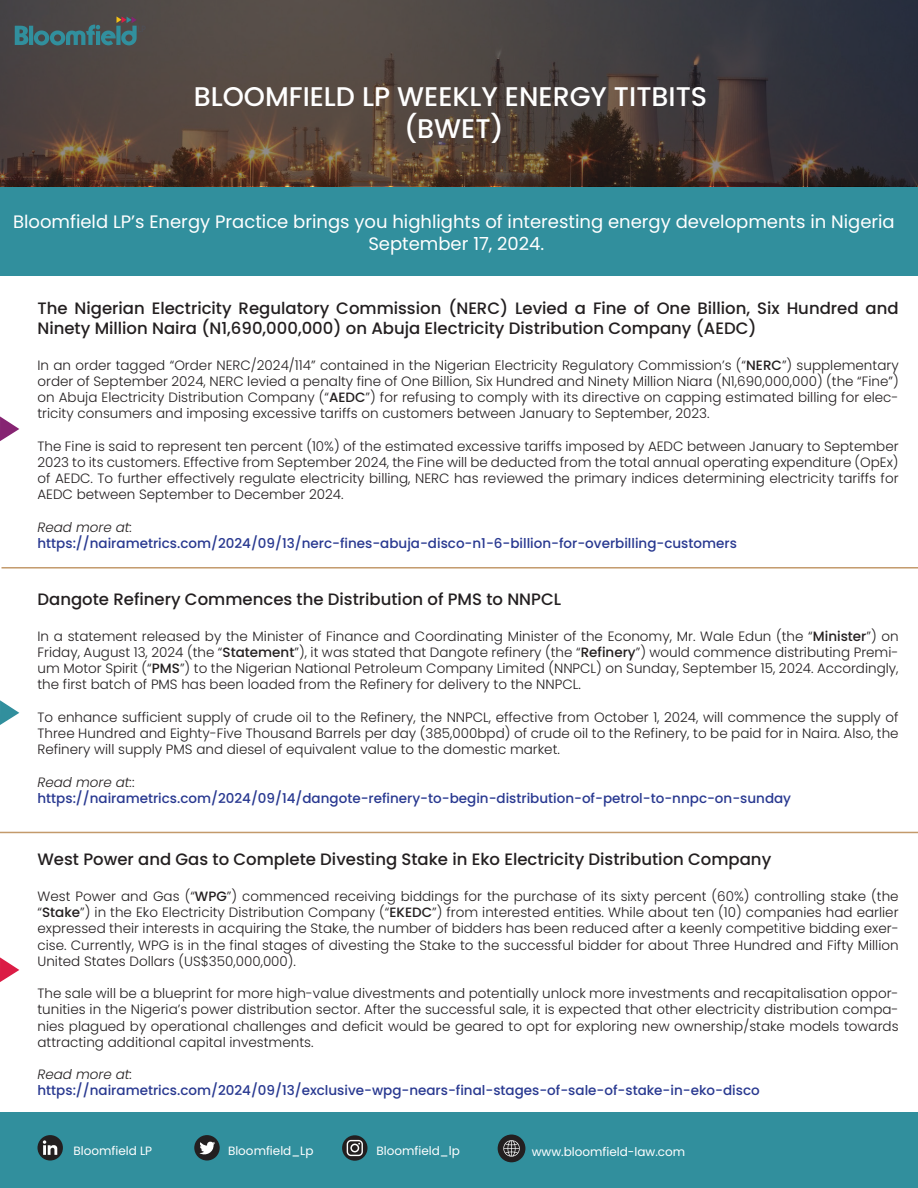
<style>
.page{position:relative;width:918px;height:1188px;background:#318f9d}
.page>*{position:absolute;margin:0;border:0;box-sizing:border-box;transform-origin:0 0}
.t1{font:500 27px/32.4px "Poppins";color:#fff;text-align:center}
.t2{font:18px/21.6px "Poppins";color:#fff;text-align:center}
.t3{font:500 16.5px/19.8px "Poppins";color:#231f20}
.t4{font:300 13.5px/16.2px "Poppins";color:#231f20;text-align:justify}
.t5{font:500 13.5px/16.2px "Poppins";color:#283890}
.t6{font:italic 300 13.5px "Poppins";color:#231f20}
.t7{font:12px "Poppins";color:#fff}
.s1{font-weight:500}
.s2{font-weight:300;font-style:italic;color:#231f20}
.s3{font-weight:300;color:#231f20}
</style>
<div class="page">
<div style="left:0;top:276px;width:918px;height:836px;background:#fff"></div>
<svg style="left:0;top:0;width:918px;height:186px;background:#493f3b"></svg>
<svg style="left:15px;top:16px;width:131px;height:29px"></svg>
<hr style="left:2px;top:567px;width:916px;height:2px;background:#c39a6b">
<hr style="left:0;top:832px;width:918px;height:1px;background:#c39a6b">
<svg style="left:0;top:957px;width:19px;height:25px"></svg>
<svg style="left:0;top:700px;width:19px;height:25px"></svg>
<svg style="left:0;top:416px;width:19px;height:25px"></svg>
<svg style="left:342px;top:1135px;width:26px;height:26px"></svg>
<svg style="left:347px;top:1140px;width:16px;height:16px"></svg>
<div style="left:38px;top:1135px;width:25px;height:26px;background:#231f20;border-radius:50%"></div>
<svg style="left:43px;top:1140px;width:14px;height:15px"></svg>
<div style="left:194px;top:1135px;width:26px;height:26px;background:#231f20;border-radius:50%"></div>
<svg style="left:199px;top:1141px;width:16px;height:14px"></svg>
<div style="left:498px;top:1135px;width:27px;height:27px;background:#231f20;border-radius:50%"></div>
<svg style="left:503px;top:1140px;width:17px;height:17px"></svg>
<h1 class="t1" style="left:194px;top:80px;width:515px">BLOOMFIELD LP WEEKLY ENERGY TITBITS (BWET)</h1>
<h2 class="t2" style="left:13px;top:211px;width:883px">Bloomfield LP’s Energy Practice brings you highlights of interesting energy developments in Nigeria<br>September 17, 2024.</h2>
<p class="t3" style="left:38px;top:298px;width:863px">The Nigerian Electricity Regulatory Commission (NERC) Levied a Fine of One Billion, Six Hundred and<br>Ninety Million Naira (N1,690,000,000) on Abuja Electricity Distribution Company (AEDC)</p>
<p class="t4" style="left:38px;top:357px;width:863px">In an order tagged “Order NERC/2024/114” contained in the Nigerian Electricity Regulatory Commission’s (“<span class="s1">NERC</span>”) supplementary order of September 2024, NERC levied a penalty fine of One Billion, Six Hundred and Ninety Million Niara (N1,690,000,000) (the “Fine”) on Abuja Electricity Distribution Company (“<span class="s1">AEDC</span>”) for refusing to comply with its directive on capping estimated billing for elec&shy;tricity consumers and imposing excessive tariffs on customers between January to September, 2023.</p>
<p class="t4" style="left:38px;top:438px;width:863px">The Fine is said to represent ten percent (10%) of the estimated excessive tariffs imposed by AEDC between January to September 2023 to its customers. Effective from September 2024, the Fine will be deducted from the total annual operating expenditure (OpEx) of AEDC. To further effectively regulate electricity billing, NERC has reviewed the primary indices determining electricity tariffs for AEDC between September to December 2024.</p>
<p class="t6" style="left:38px;top:519px;width:96px">Read more at:</p>
<p class="t5" style="left:38px;top:535px;width:701px">https://nairametrics.com/2024/09/13/nerc-fines-abuja-disco-n1-6-billion-for-overbilling-customers</p>
<p class="t3" style="left:38px;top:589px;width:525px">Dangote Refinery Commences the Distribution of PMS to NNPCL</p>
<p class="t4" style="left:38px;top:628px;width:863px">In a statement released by the Minister of Finance and Coordinating Minister of the Economy, Mr. Wale Edun (the “<span class="s1">Minister</span>”) on Friday, August 13, 2024 (the “<span class="s1">Statement</span>”), it was stated that Dangote refinery (the “<span class="s1">Refinery</span>”) would commence distributing Premi&shy;um Motor Spirit (“<span class="s1">PMS</span>”) to the Nigerian National Petroleum Company Limited (NNPCL) on Sunday, September 15, 2024. Accordingly, the first batch of PMS has been loaded from the Refinery for delivery to the NNPCL.</p>
<p class="t4" style="left:38px;top:709px;width:863px">To enhance sufficient supply of crude oil to the Refinery, the NNPCL, effective from October 1, 2024, will commence the supply of Three Hundred and Eighty-Five Thousand Barrels per day (385,000bpd) of crude oil to the Refinery, to be paid for in Naira. Also, the Refinery will supply PMS and diesel of equivalent value to the domestic market.</p>
<p class="t5" style="left:38px;top:774px;width:755px"><span class="s2">Read more at:</span><span class="s3">: </span>https://nairametrics.com/2024/09/14/dangote-refinery-to-begin-distribution-of-petrol-to-nnpc-on-sunday</p>
<p class="t3" style="left:38px;top:849px;width:735px">West Power and Gas to Complete Divesting Stake in Eko Electricity Distribution Company</p>
<p class="t4" style="left:38px;top:888px;width:863px">West Power and Gas (“<span class="s1">WPG</span>”) commenced receiving biddings for the purchase of its sixty percent (60%) controlling stake (the “<span class="s1">Stake</span>”) in the Eko Electricity Distribution Company (“<span class="s1">EKEDC</span>”) from interested entities. While about ten (10) companies had earlier expressed their interests in acquiring the Stake, the number of bidders has been reduced after a keenly competitive bidding exer&shy;cise. Currently, WPG is in the final stages of divesting the Stake to the successful bidder for about Three Hundred and Fifty Million United States Dollars (US$350,000,000).</p>
<p class="t4" style="left:38px;top:985px;width:863px">The sale will be a blueprint for more high-value divestments and potentially unlock more investments and recapitalisation oppor&shy;tunities in the Nigeria’s power distribution sector. After the successful sale, it is expected that other electricity distribution compa&shy;nies plagued by operational challenges and deficit would be geared to opt for exploring new ownership/stake models towards attracting additional capital investments.</p>
<p class="t6" style="left:38px;top:1067px;width:96px">Read more at:</p>
<p class="t5" style="left:38px;top:1083px;width:724px">https://nairametrics.com/2024/09/13/exclusive-wpg-nears-final-stages-of-sale-of-stake-in-eko-disco</p>
<p class="t7" style="left:74px;top:1144px;width:80px">Bloomfield LP</p>
<p class="t7" style="left:228px;top:1144px;width:87px">Bloomfield_Lp</p>
<p class="t7" style="left:376px;top:1144px;width:85px">Bloomfield_lp</p>
<p class="t7" style="left:532px;top:1145px;width:155px">www.bloomfield-law.com</p>
</div>
